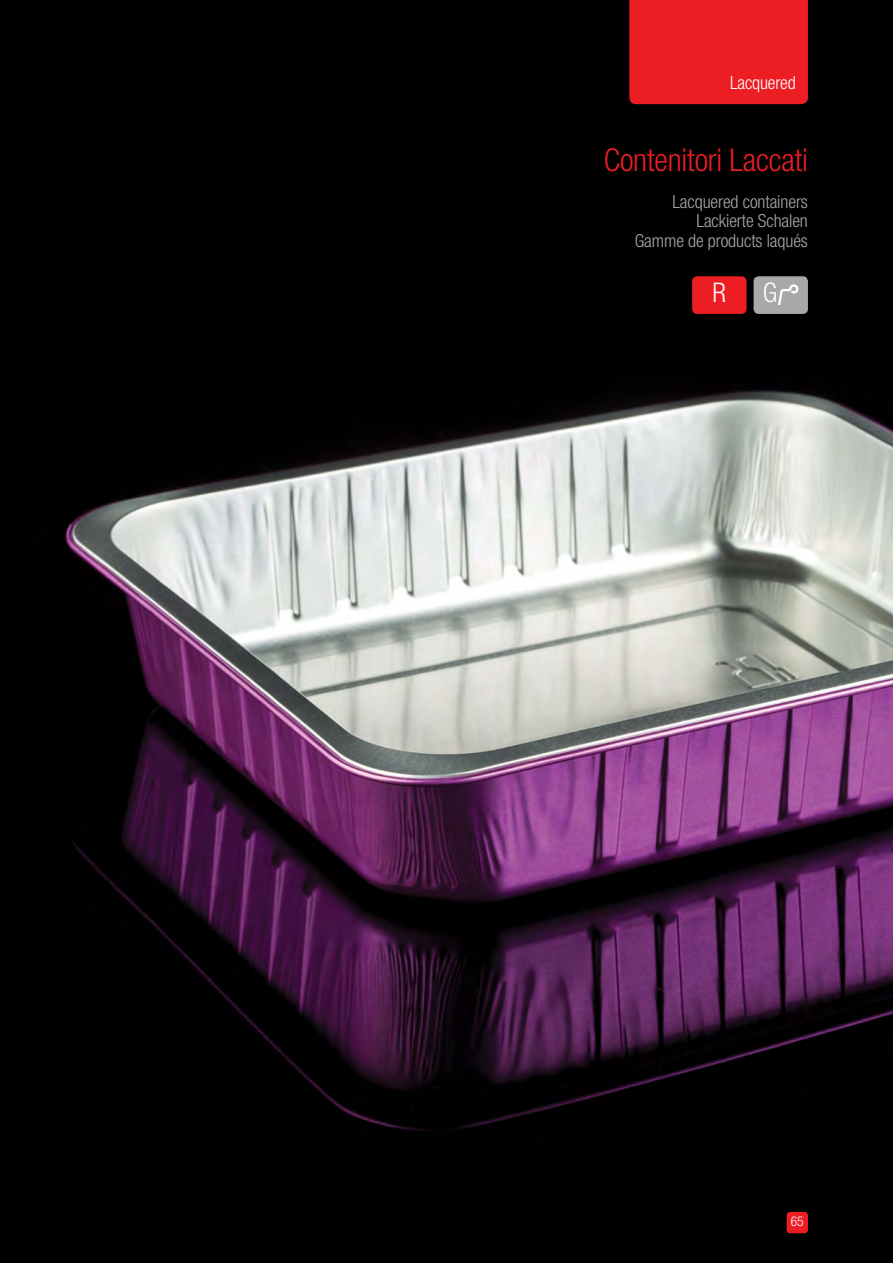
<style>
.page{position:relative;width:893px;height:1263px;background:#fff}
.page>*{position:absolute;margin:0;border:0;box-sizing:border-box;transform-origin:0 0}
.t1{font:300 condensed 31.5px "Helvetica Neue LT Std";letter-spacing:-.005em;color:#ed1d24}
.t2{font:300 condensed 27.15px "Helvetica Neue LT Std";color:#fff}
.t3{font:300 condensed 18px/19.5px "Helvetica Neue LT Std";letter-spacing:-.005em;color:#a8a8aa;text-align:right}
.t4{font:300 condensed 18px "Helvetica Neue LT Std";letter-spacing:-.01em;color:#fff}
.t5{font:300 condensed 13.5px "Helvetica Neue LT Std";color:#fff}
</style>
<div class="page">
<img style="left:0;top:0;width:893px;height:1263px">
<div style="left:692px;top:276px;width:54px;height:38px;background:#ed1d24;border-radius:5px"></div>
<div style="left:753px;top:276px;width:55px;height:38px;background:#a8a8aa;border-radius:5px"></div>
<svg style="left:778px;top:285px;width:20px;height:19px"></svg>
<div style="left:787px;top:1212px;width:21px;height:21px;background:#ed1d24;border-radius:3px"></div>
<div style="left:629px;top:0;width:179px;height:104px;background:#ed1d24"></div>
<p class="t4" style="left:725px;top:73px;width:72px">Wrinklewall</p>
<p class="t4" style="left:730px;top:73px;width:67px">Lacquered</p>
<h1 class="t1" style="left:604px;top:142px;width:206px">Contenitori Laccati</h1>
<p class="t3" style="left:635px;top:192px;width:175px">Lacquered containers<br>Lackierte Schalen<br>Gamme de products laqués</p>
<h2 class="t2" style="left:713px;top:277px;width:15px">R</h2>
<h2 class="t2" style="left:763px;top:277px;width:16px">G</h2>
<p class="t5" style="left:791px;top:1213px;width:14px">65</p>
</div>
